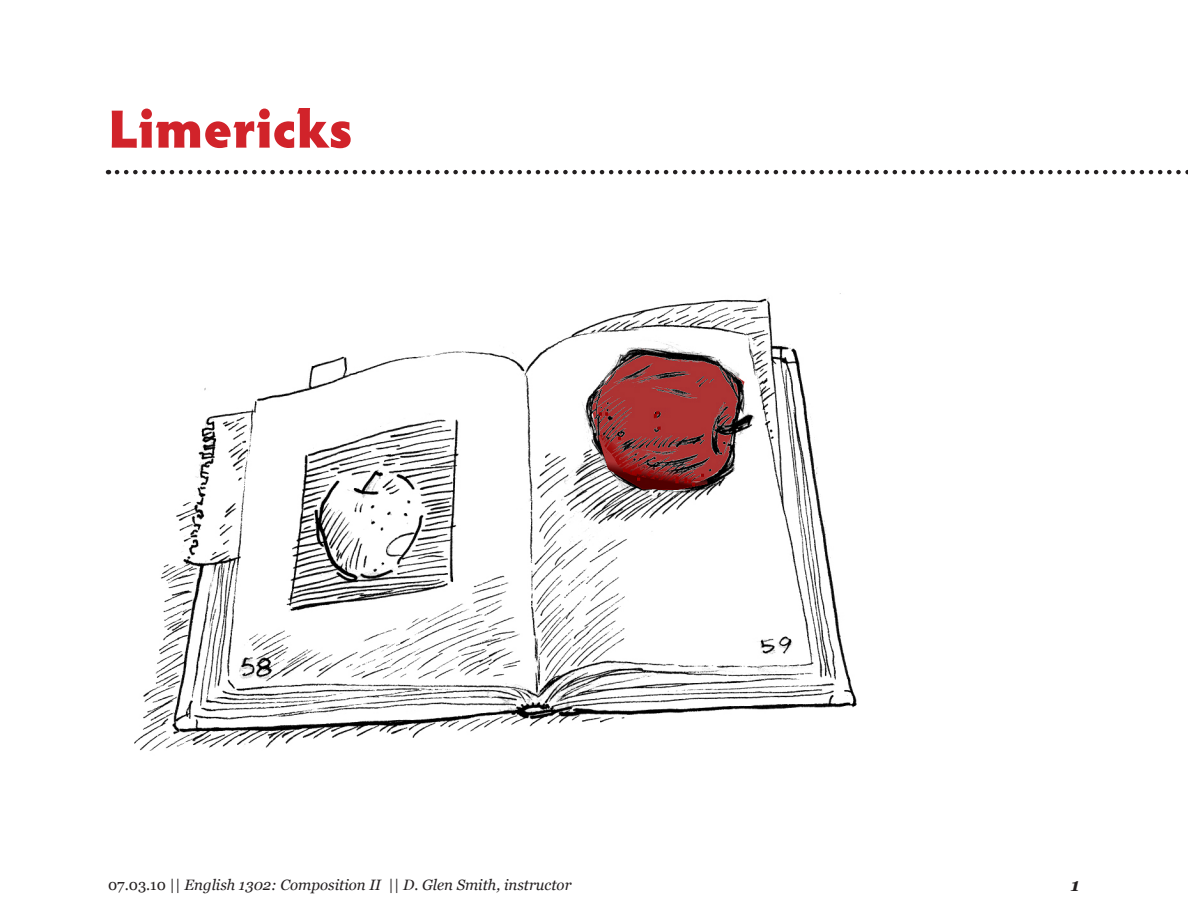
<style>
.page{position:relative;width:1188px;height:918px;background:#fff}
.page>*{position:absolute;margin:0;border:0;box-sizing:border-box;transform-origin:0 0}
.t1{font:900 54px "Hypatia Sans Pro";color:#d1232a}
.t2{font:italic 700 18px "Georgia";color:#231f20}
.t3{font:italic 15px "Georgia";color:#231f20}
.s1{font-style:normal}
</style>
<div class="page">
<svg style="left:117px;top:170px;width:1071px;height:4px"></svg>
<img style="left:134px;top:293px;width:723px;height:458px">
<p class="t1" style="left:108px;top:89px;width:246px">Limericks</p>
<p class="t3" style="left:108px;top:875px;width:465px"><span class="s1">07.03.10 ||</span> English 1302: Composition II || D. Glen Smith, instructor</p>
<p class="t2" style="left:1071px;top:873px;width:10px">1</p>
</div>
